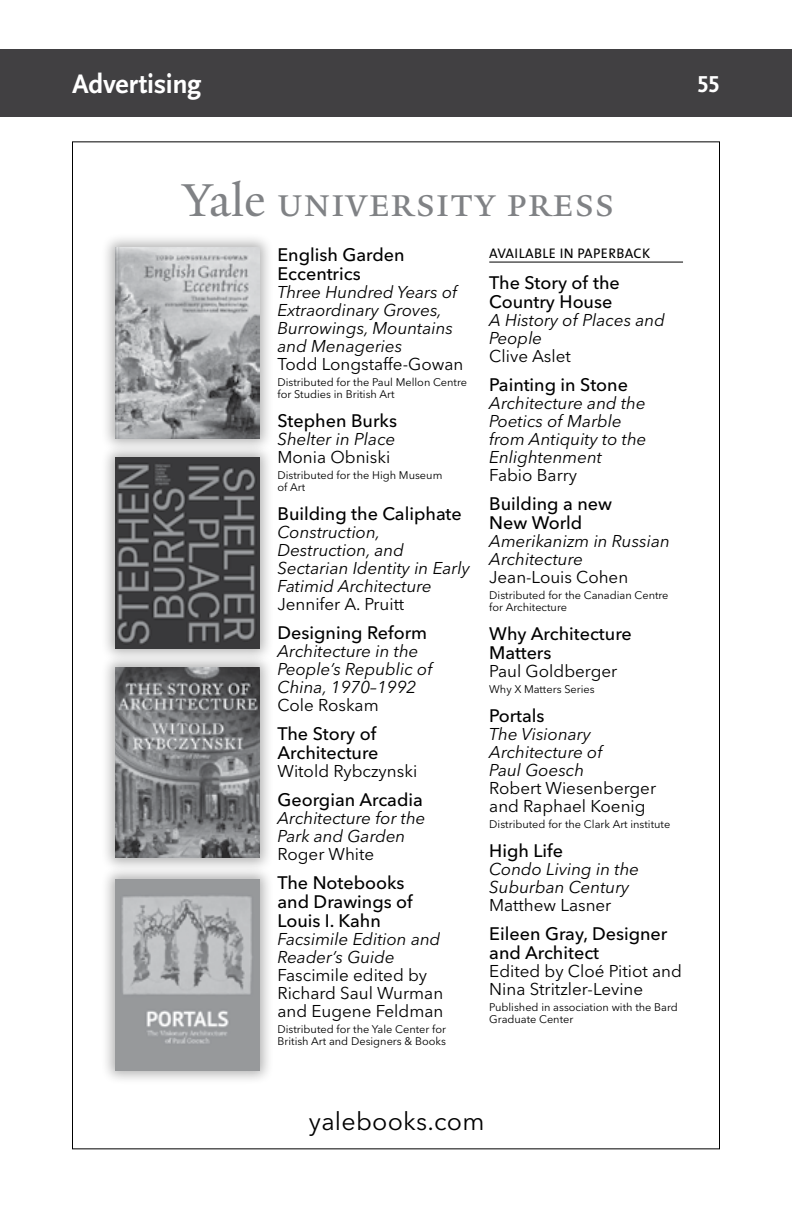
<style>
.page{position:relative;width:792px;height:1224px;background:#fff}
.page>*{position:absolute;margin:0;border:0;box-sizing:border-box;transform-origin:0 0}
.t1{font:42.4px "Yale Small Cap";letter-spacing:.01em;color:#808285}
.t2{font:700 28px "Scala Sans OT";letter-spacing:-.01em;color:#fff}
.t3{font:25px "Avenir Next LT Pro";letter-spacing:.01em;color:#000}
.t4{font:700 24px "Scala Sans OT";color:#fff}
.t5{font:500 18px/19px "Avenir Next LT Pro";color:#000}
.t6{font:italic 17px/18px "Avenir Next LT Pro";color:#000}
.t7{font:17px/18px "Avenir Next LT Pro";color:#000}
.t8{font:14px "The Sans Caps";letter-spacing:.025em;color:#000}
.t9{font:11px/12px "Avenir Next LT Pro";color:#000}
.s1{font-family:"Yale Design";font-size:50px}
</style>
<div class="page">
<div style="left:0;top:49px;width:792px;height:68px;background:#414042"></div>
<div style="left:100px;top:232px;width:174px;height:221px;background:#000;opacity:.3"></div>
<img style="left:115px;top:247px;width:144px;height:191px">
<div style="left:100px;top:442px;width:174px;height:221px;background:#000;opacity:.3"></div>
<img style="left:115px;top:457px;width:144px;height:191px">
<div style="left:100px;top:864px;width:174px;height:221px;background:#000;opacity:.3"></div>
<img style="left:115px;top:879px;width:144px;height:191px">
<div style="left:100px;top:652px;width:174px;height:221px;background:#000;opacity:.3"></div>
<img style="left:115px;top:667px;width:144px;height:191px">
<hr style="left:489px;top:262px;width:194px;height:1px;background:#000">
<h2 class="t2" style="left:72px;top:69px;width:131px">Advertising</h2>
<h3 class="t4" style="left:697px;top:71px;width:24px">55</h3>
<h1 class="t1" style="left:183px;top:177px;width:434px"><span class="s1">Yale</span> university press</h1>
<p class="t5" style="left:278px;top:245px;width:129px">English Garden<br>Eccentrics</p>
<p class="t6" style="left:278px;top:283px;width:181px">Three Hundred Years of<br>Extraordinary Groves,<br>Burrowings, Mountains and Menageries</p>
<p class="t7" style="left:278px;top:355px;width:187px">Todd Longstaffe-Gowan</p>
<p class="t9" style="left:278px;top:376px;width:191px">Distributed for the Paul Mellon Centre for Studies in British Art</p>
<p class="t5" style="left:278px;top:411px;width:121px">Stephen Burks</p>
<p class="t6" style="left:278px;top:430px;width:119px">Shelter in Place</p>
<p class="t7" style="left:278px;top:448px;width:114px">Monia Obniski</p>
<p class="t9" style="left:278px;top:469px;width:166px">Distributed for the High Museum of Art</p>
<p class="t5" style="left:278px;top:504px;width:186px">Building the Caliphate</p>
<p class="t6" style="left:278px;top:523px;width:194px">Construction,<br>Destruction, and<br>Sectarian Identity in Early<br>Fatimid Architecture</p>
<p class="t7" style="left:278px;top:595px;width:128px">Jennifer A. Pruitt</p>
<p class="t5" style="left:278px;top:623px;width:151px">Designing Reform</p>
<p class="t6" style="left:278px;top:642px;width:156px">Architecture in the<br>People’s Republic of<br>China, 1970–1992</p>
<p class="t7" style="left:278px;top:696px;width:103px">Cole Roskam</p>
<p class="t5" style="left:278px;top:724px;width:103px">The Story of<br>Architecture</p>
<p class="t7" style="left:278px;top:762px;width:141px">Witold Rybczynski</p>
<p class="t5" style="left:278px;top:790px;width:147px">Georgian Arcadia</p>
<p class="t6" style="left:278px;top:809px;width:150px">Architecture for the<br>Park and Garden</p>
<p class="t7" style="left:278px;top:845px;width:98px">Roger White</p>
<p class="t5" style="left:278px;top:873px;width:137px">The Notebooks and Drawings of<br>Louis I. Kahn</p>
<p class="t6" style="left:278px;top:930px;width:164px">Facsimile Edition and<br>Reader’s Guide</p>
<p class="t7" style="left:278px;top:966px;width:167px">Fascimile edited by<br>Richard Saul Wurman and Eugene Feldman</p>
<p class="t9" style="left:278px;top:1023px;width:170px">Distributed for the Yale Center for<br>British Art and Designers &amp; Books</p>
<p class="t8" style="left:489px;top:241px;width:163px">AVAILABLE IN PAPERBACK</p>
<p class="t5" style="left:489px;top:274px;width:132px">The Story of the<br>Country House</p>
<p class="t6" style="left:489px;top:312px;width:177px">A History of Places and<br>People</p>
<p class="t7" style="left:489px;top:348px;width:83px">Clive Aslet</p>
<p class="t5" style="left:489px;top:376px;width:140px">Painting in Stone</p>
<p class="t6" style="left:489px;top:395px;width:159px">Architecture and the<br>Poetics of Marble from Antiquity to the<br>Enlightenment</p>
<p class="t7" style="left:489px;top:467px;width:89px">Fabio Barry</p>
<p class="t5" style="left:489px;top:495px;width:124px">Building a new<br>New World</p>
<p class="t6" style="left:489px;top:533px;width:182px">Amerikanizm in Russian<br>Architecture</p>
<p class="t7" style="left:489px;top:569px;width:140px">Jean-Louis Cohen</p>
<p class="t9" style="left:489px;top:590px;width:181px">Distributed for the Canadian Centre for Architecture</p>
<p class="t5" style="left:489px;top:625px;width:144px">Why Architecture<br>Matters</p>
<p class="t7" style="left:489px;top:663px;width:130px">Paul Goldberger</p>
<p class="t9" style="left:489px;top:684px;width:107px">Why X Matters Series</p>
<p class="t5" style="left:489px;top:707px;width:57px">Portals</p>
<p class="t6" style="left:489px;top:726px;width:115px">The Visionary<br>Architecture of<br>Paul Goesch</p>
<p class="t7" style="left:489px;top:780px;width:168px">Robert Wiesenberger and Raphael Koenig</p>
<p class="t9" style="left:489px;top:819px;width:183px">Distributed for the Clark Art institute</p>
<p class="t5" style="left:489px;top:842px;width:75px">High Life</p>
<p class="t6" style="left:489px;top:861px;width:151px">Condo Living in the<br>Suburban Century</p>
<p class="t7" style="left:489px;top:897px;width:124px">Matthew Lasner</p>
<p class="t5" style="left:489px;top:925px;width:180px">Eileen Gray, Designer and Architect</p>
<p class="t7" style="left:489px;top:963px;width:194px">Edited by Cloé Pitiot and<br>Nina Stritzler-Levine</p>
<p class="t9" style="left:489px;top:1002px;width:190px">Published in association with the Bard<br>Graduate Center</p>
<h3 class="t3" style="left:309px;top:1106px;width:177px">yalebooks.com</h3>
</div>
